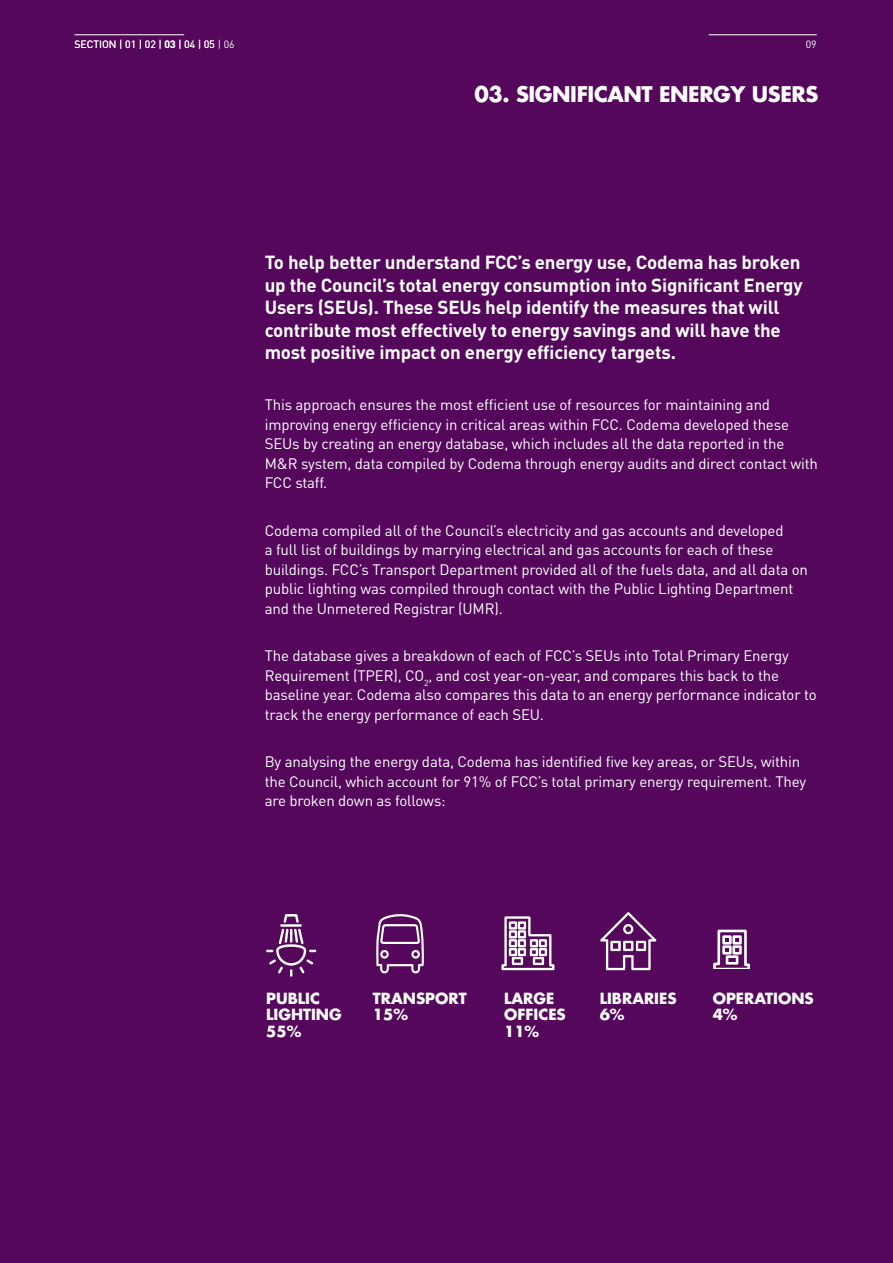
<style>
.page{position:relative;width:893px;height:1263px;background:#54075b}
.page>*{position:absolute;margin:0;border:0;box-sizing:border-box;transform-origin:0 0}
.t1{font:700 21px "Futura Std";letter-spacing:-.02em;color:#fff}
.t2{font:700 18.75px/22.5px "DIN Pro";letter-spacing:-.01em;color:#fff}
.t3{font:15px/19.5px "DIN Pro";letter-spacing:-.01em;color:#fff}
.t4{font:700 15px/16.5px "Futura Std";color:#fff}
.t5{font:10.5px "DIN Pro";color:#fff}
.s1{font-weight:700}
</style>
<div class="page">
<hr style="left:280px;top:924px;width:22px;height:3px;background:#fff">
<svg style="left:284px;top:914px;width:15px;height:9px"></svg>
<svg style="left:266px;top:929px;width:50px;height:48px"></svg>
<svg style="left:501px;top:916px;width:54px;height:55px"></svg>
<svg style="left:600px;top:912px;width:56px;height:58px"></svg>
<svg style="left:376px;top:914px;width:48px;height:59px"></svg>
<svg style="left:713px;top:929px;width:37px;height:40px"></svg>
<hr style="left:709px;top:34px;width:108px;height:1px;background:#fff">
<hr style="left:74px;top:34px;width:110px;height:1px;background:#fff">
<p class="t5" style="left:74px;top:37px;width:162px">SECTION | 01 | 02 | <span class="s1">03</span> | 04 | 05 | 06</p>
<p class="t5" style="left:806px;top:37px;width:12px">09</p>
<h1 class="t1" style="left:474px;top:81px;width:345px">03. SIGNIFICANT ENERGY USERS</h1>
<p class="t2" style="left:265px;top:251px;width:539px">To help better understand FCC’s energy use, Codema has broken up the Council’s total energy consumption into Significant Energy Users (SEUs). These SEUs help identify the measures that will contribute most effectively to energy savings and will have the most positive impact on energy efficiency targets.</p>
<p class="t3" style="left:265px;top:394px;width:555px">This approach ensures the most efficient use of resources for maintaining and improving energy efficiency in critical areas within FCC. Codema developed these SEUs by creating an energy database, which includes all the data reported in the M&amp;R system, data compiled by Codema through energy audits and direct contact with FCC staff.</p>
<p class="t3" style="left:265px;top:520px;width:545px">Codema compiled all of the Council’s electricity and gas accounts and developed<br>a full list of buildings by marrying electrical and gas accounts for each of these buildings. FCC’s Transport Department provided all of the fuels data, and all data on public lighting was compiled through contact with the Public Lighting Department and the Unmetered Registrar (UMR).</p>
<p class="t3" style="left:265px;top:645px;width:554px">The database gives a breakdown of each of FCC’s SEUs into Total Primary Energy Requirement (TPER), CO<sub>2</sub>, and cost year-on-year, and compares this back to the baseline year. Codema also compares this data to an energy performance indicator to track the energy performance of each SEU.</p>
<p class="t3" style="left:265px;top:751px;width:543px">By analysing the energy data, Codema has identified five key areas, or SEUs, within the Council, which account for 91% of FCC’s total primary energy requirement. They are broken down as follows:</p>
<p class="t4" style="left:266px;top:990px;width:77px">PUBLIC<br>LIGHTI NG<br>55%</p>
<p class="t4" style="left:373px;top:990px;width:95px">TRANSPORT<br>15%</p>
<p class="t4" style="left:600px;top:990px;width:78px">LI BRARIES<br>6%</p>
<p class="t4" style="left:713px;top:990px;width:103px">OPERATIONS<br>4%</p>
<p class="t4" style="left:504px;top:990px;width:63px">LARGE<br>OFFICES<br>11%</p>
</div>
